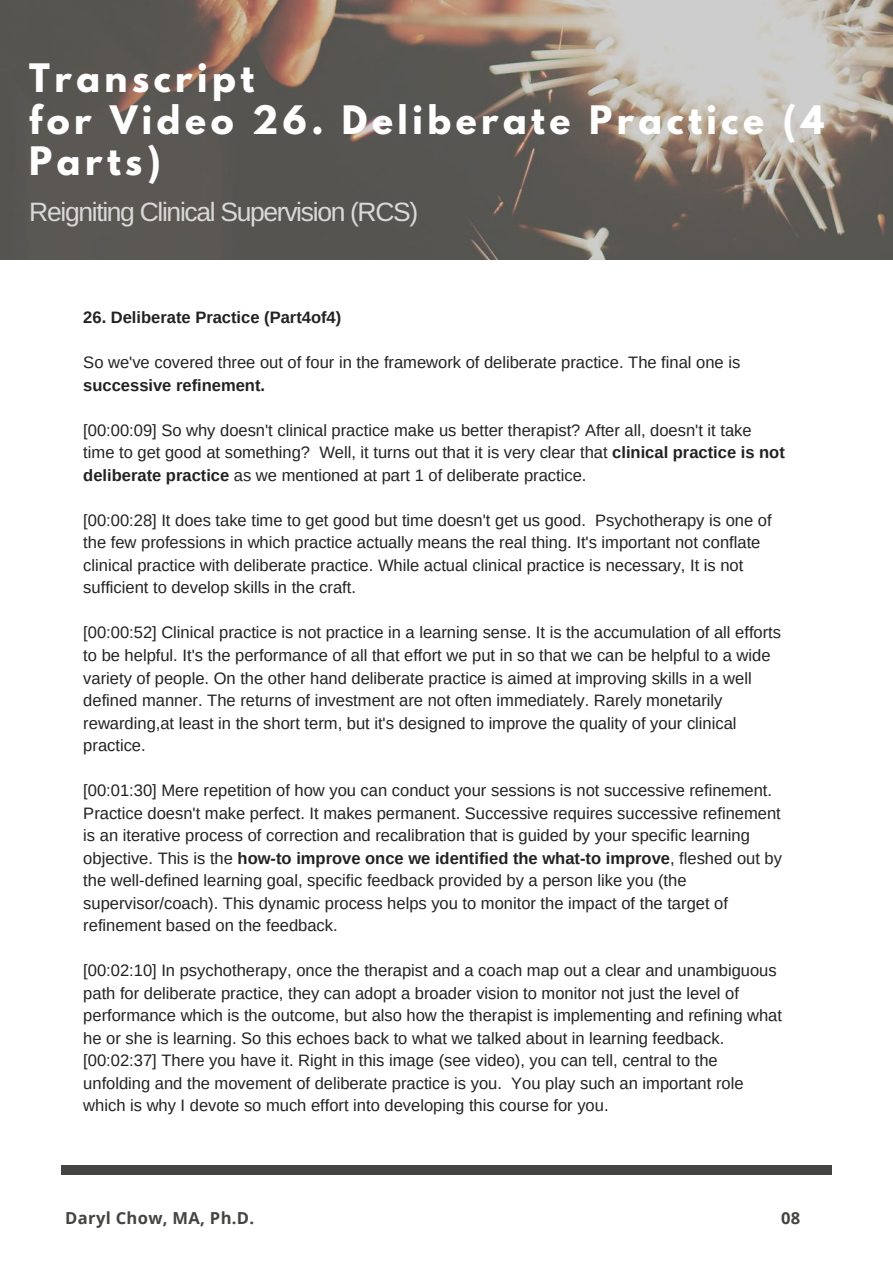
<style>
.page{position:relative;width:893px;height:1263px;background:#fff}
.page>*{position:absolute;margin:0;border:0;box-sizing:border-box;transform-origin:0 0}
.t1{font:700 34.8px/41.7px "League Spartan";letter-spacing:.13em;color:#fff}
.t2{font:26.55px "Arimo";letter-spacing:-.05em;color:#d9d9d9}
.t3{font:16.5px/22.5px "Arimo";color:#222}
.t4{font:700 16.5px "Arimo";color:#222}
.t5{font:700 16.5px "Open Sans";letter-spacing:.02em;color:#444440}
.s1{font-weight:700}
</style>
<div class="page">
<img style="left:0;top:0;width:893px;height:259px">
<div style="left:61px;top:1165px;width:771px;height:9px;background:#444440"></div>
<h1 class="t1" style="left:29px;top:61px;width:797px">Transcript<br>for Video 26. Deliberate Practice (4<br>Parts)</h1>
<h2 class="t2" style="left:29px;top:197px;width:391px">Reigniting Clinical Supervision (RCS)</h2>
<p class="t4" style="left:83px;top:308px;width:259px">26. Deliberate Practice (Part4of4)</p>
<p class="t3" style="left:83px;top:351px;width:658px">So we've covered three out of four in the framework of deliberate practice. The final one is</p>
<p class="t4" style="left:83px;top:376px;width:183px">successive refinement.</p>
<p class="t3" style="left:83px;top:419px;width:703px">[00:00:09] So why doesn't clinical practice make us better therapist? After all, doesn't it take time to get good at something? Well, it turns out that it is very clear that <span class="s1">clinical practice is not deliberate practice</span> as we mentioned at part 1 of deliberate practice.</p>
<p class="t3" style="left:83px;top:509px;width:690px">[00:00:28] It does take time to get good but time doesn't get us good. Psychotherapy is one of the few professions in which practice actually means the real thing. It's important not conflate clinical practice with deliberate practice. While actual clinical practice is necessary, It is not sufficient to develop skills in the craft.</p>
<p class="t3" style="left:83px;top:621px;width:699px">[00:00:52] Clinical practice is not practice in a learning sense. It is the accumulation of all efforts to be helpful. It's the performance of all that effort we put in so that we can be helpful to a wide variety of people. On the other hand deliberate practice is aimed at improving skills in a well defined manner. The returns of investment are not often immediately. Rarely monetarily rewarding,at least in the short term, but it's designed to improve the quality of your clinical practice.</p>
<p class="t3" style="left:83px;top:779px;width:700px">[00:01:30] Mere repetition of how you can conduct your sessions is not successive refinement.<br>Practice doesn't make perfect. It makes permanent. Successive requires successive refinement is an iterative process of correction and recalibration that is guided by your specific learning objective. This is the <span class="s1">how-to improve once we identified the what-to improve</span>, fleshed out by the well-defined learning goal, specific feedback provided by a person like you (the supervisor/coach). This dynamic process helps you to monitor the impact of the target of refinement based on the feedback.</p>
<p class="t3" style="left:83px;top:959px;width:700px">[00:02:10] In psychotherapy, once the therapist and a coach map out a clear and unambiguous path for deliberate practice, they can adopt a broader vision to monitor not just the level of performance which is the outcome, but also how the therapist is implementing and refining what he or she is learning. So this echoes back to what we talked about in learning feedback. [00:02:37] There you have it. Right in this image (see video), you can tell, central to the unfolding and the movement of deliberate practice is you. You play such an important role which is why I devote so much effort into developing this course for you.</p>
<p class="t5" style="left:65px;top:1206px;width:190px">Daryl Chow, MA, Ph.D.</p>
<p class="t5" style="left:781px;top:1206px;width:21px">08</p>
</div>
